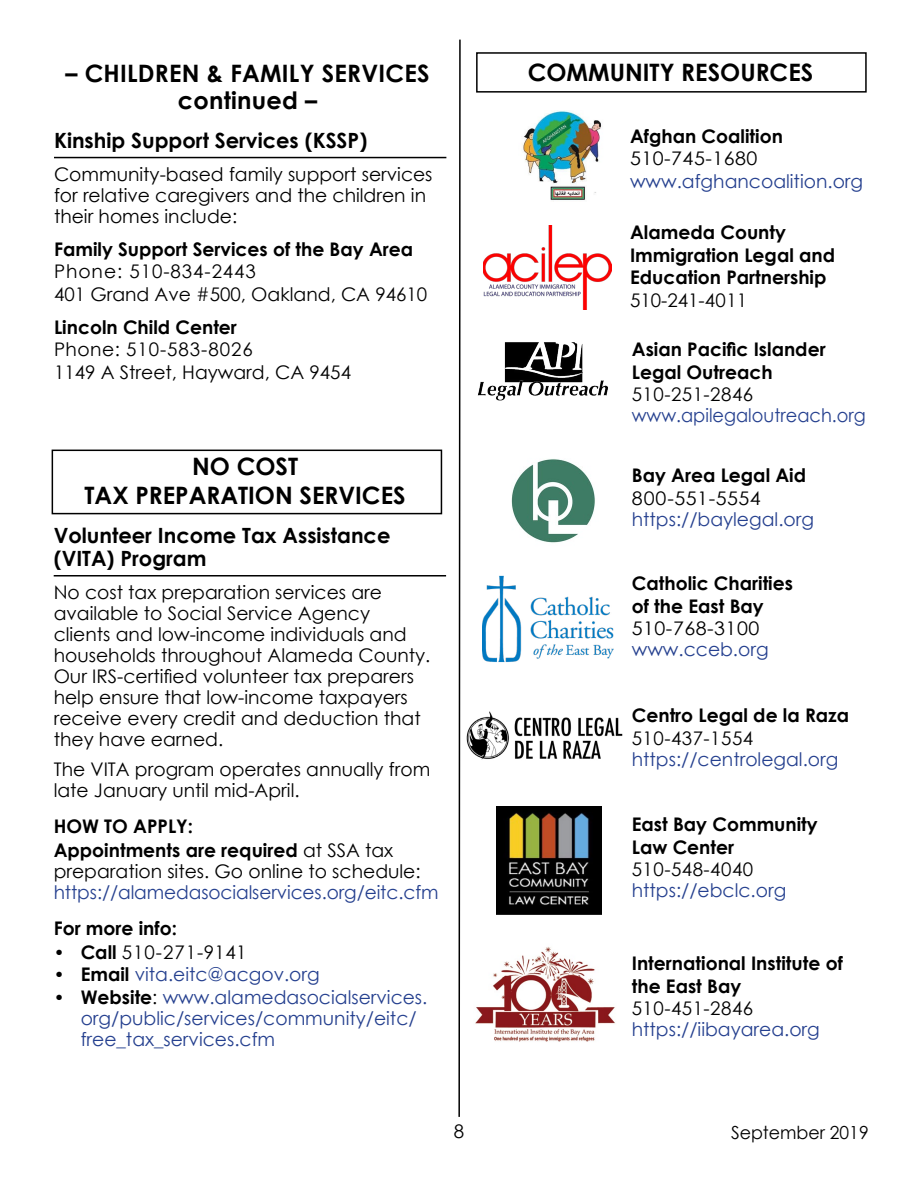
<style>
.page{position:relative;width:918px;height:1188px;background:#fff}
.page>*{position:absolute;margin:0;border:0;box-sizing:border-box;transform-origin:0 0}
.t1{font:700 24px/27px "Century Gothic";color:#000;text-align:center}
.t2{font:700 21px/22.5px "Century Gothic";color:#000}
.t3{font:18.75px/21px "Century Gothic";color:#000}
.t4{font:700 18.75px/22.5px "Century Gothic";color:#000}
.t5{font:18.75px/21px "Century Gothic";color:#25408f}
.t6{font:18.75px "Century Gothic";letter-spacing:.025em;color:#000}
.t7{font:18.75px "Century Gothic";letter-spacing:.025em;color:#000;scale:1.05 1}
.t8{font:18.75px "Century Gothic";color:#25408f;scale:.95 1}
.t9{font:18.75px "Century Gothic";letter-spacing:.05em;color:#000}
.t10{font:18px "Century Gothic";color:#000}
.s1{font-weight:400}
.s2{font-weight:700;font-size:18px}
.s3{font-weight:700}
.s4{font-weight:700;font-size:18px;color:#000}
.s5{font-weight:700;color:#000}
.s6{color:#000}
</style>
<div class="page">
<div style="left:476px;top:52px;width:391px;height:41px;border:2px solid #000"></div>
<svg style="left:458px;top:39px;width:3px;height:1078px"></svg>
<hr style="left:54px;top:157px;width:392px;height:1px;background:#000">
<div style="left:52px;top:450px;width:390px;height:64px;border:2px solid #000"></div>
<hr style="left:54px;top:575px;width:392px;height:2px;background:#000">
<img style="left:483px;top:226px;width:128px;height:84px">
<img style="left:522px;top:111px;width:80px;height:89px">
<img style="left:482px;top:575px;width:132px;height:88px">
<img style="left:466px;top:711px;width:157px;height:49px">
<img style="left:504px;top:342px;width:79px;height:36px">
<img style="left:477px;top:378px;width:131px;height:23px">
<img style="left:511px;top:459px;width:84px;height:84px">
<img style="left:497px;top:806px;width:105px;height:109px">
<img style="left:475px;top:946px;width:140px;height:96px">
<p class="t1" style="left:65px;top:59px;width:366px">– CHILDREN &amp; FAMILY SERVICES continued –</p>
<p class="t2" style="left:54px;top:128px;width:315px">Kinship Support Services (KSSP)</p>
<p class="t3" style="left:54px;top:163px;width:380px">Community-based family support services for relative caregivers and the children in their homes include:</p>
<p class="t4" style="left:54px;top:237px;width:361px">Family Support Services of the Bay Area</p>
<p class="t3" style="left:54px;top:260px;width:375px;line-height:22.5px">Phone: 510-834-2443<br>401 Grand Ave #500, Oakland, CA 94610</p>
<p class="t4" style="left:54px;top:315px;width:184px">Lincoln Child Center</p>
<p class="t3" style="left:54px;top:338px;width:299px;line-height:22.5px">Phone: 510-583-8026<br>1149 A Street, Hayward, CA 9454</p>
<p class="t1" style="left:85px;top:451px;width:323px;line-height:28.8px">NO COST<br>TAX PREPARATION SERVICES</p>
<p class="t2" style="left:54px;top:524px;width:338px">Volunteer Income Tax Assistance (VITA) Program</p>
<p class="t3" style="left:54px;top:581px;width:378px">No cost tax preparation services are available to Social Service Agency clients and low-income individuals and households throughout Alameda County.<br>Our IRS-certified volunteer tax preparers help ensure that low-income taxpayers receive every credit and deduction that they have earned.</p>
<p class="t3" style="left:54px;top:758px;width:378px">The VITA program operates annually from late January until mid-April.</p>
<p class="t4" style="left:54px;top:813px;width:341px;line-height:24px">HOW TO APPLY:<br>Appointments are required <span class="s1">at SSA tax</span></p>
<p class="t3" style="left:54px;top:860px;width:369px">preparation sites. Go online to schedule:</p>
<p class="t5" style="left:54px;top:881px;width:386px">https://alamedasocialservices.org/eitc.cfm</p>
<p class="t4" style="left:54px;top:916px;width:125px">For more info:</p>
<p class="t9" style="left:54px;top:939px;width:195px"><span class="s2">•</span> <span class="s3">Call</span> 510-271-9141</p>
<p class="t5" style="left:54px;top:964px;width:268px"><span class="s4">•</span> <span class="s5">Email</span> vita.eitc@acgov.org</p>
<p class="t5" style="left:81px;top:986px;width:348px;text-indent:-27px"><span class="s4">•</span> <span class="s5">Website</span><span class="s6">:</span> www.alamedasocialservices. org/public/services/community/eitc/ free_tax_services.cfm</p>
<p class="t1" style="left:528px;top:58px;width:287px">COMMUNITY RESOURCES</p>
<p class="t4" style="left:630px;top:124px;width:154px">Afghan Coalition</p>
<p class="t7" style="left:630px;top:145px;width:123px">510-745-1680</p>
<p class="t5" style="left:630px;top:170px;width:235px">www.afghancoalition.org</p>
<p class="t4" style="left:630px;top:220px;width:207px">Alameda County<br>Immigration Legal and<br>Education Partnership</p>
<p class="t3" style="left:630px;top:289px;width:119px">510-241-4011</p>
<p class="t4" style="left:632px;top:337px;width:195px">Asian Pacific Islander<br>Legal Outreach</p>
<p class="t6" style="left:632px;top:381px;width:123px">510-251-2846</p>
<p class="t8" style="left:632px;top:402px;width:248px">www.apilegaloutreach.org</p>
<p class="t4" style="left:632px;top:463px;width:176px">Bay Area Legal Aid</p>
<p class="t7" style="left:632px;top:485px;width:124px">800-551-5554</p>
<p class="t5" style="left:632px;top:508px;width:184px">https://baylegal.org</p>
<p class="t4" style="left:632px;top:571px;width:163px">Catholic Charities of the East Bay</p>
<p class="t7" style="left:632px;top:615px;width:123px">510-768-3100</p>
<p class="t5" style="left:632px;top:639px;width:138px">www.cceb.org</p>
<p class="t4" style="left:632px;top:703px;width:219px">Centro Legal de la Raza</p>
<p class="t6" style="left:632px;top:725px;width:123px">510-437-1554</p>
<p class="t5" style="left:632px;top:748px;width:208px">https://centrolegal.org</p>
<p class="t4" style="left:632px;top:812px;width:187px">East Bay Community<br>Law Center</p>
<p class="t6" style="left:632px;top:856px;width:123px">510-548-4040</p>
<p class="t5" style="left:632px;top:880px;width:156px">https://ebclc.org</p>
<p class="t4" style="left:632px;top:951px;width:213px">International Institute of the East Bay</p>
<p class="t6" style="left:632px;top:995px;width:123px">510-451-2846</p>
<p class="t5" style="left:632px;top:1019px;width:190px">https://iibayarea.org</p>
<p class="t3" style="left:454px;top:1121px;width:12px">8</p>
<p class="t10" style="left:731px;top:1119px;width:139px">September 2019</p>
</div>
